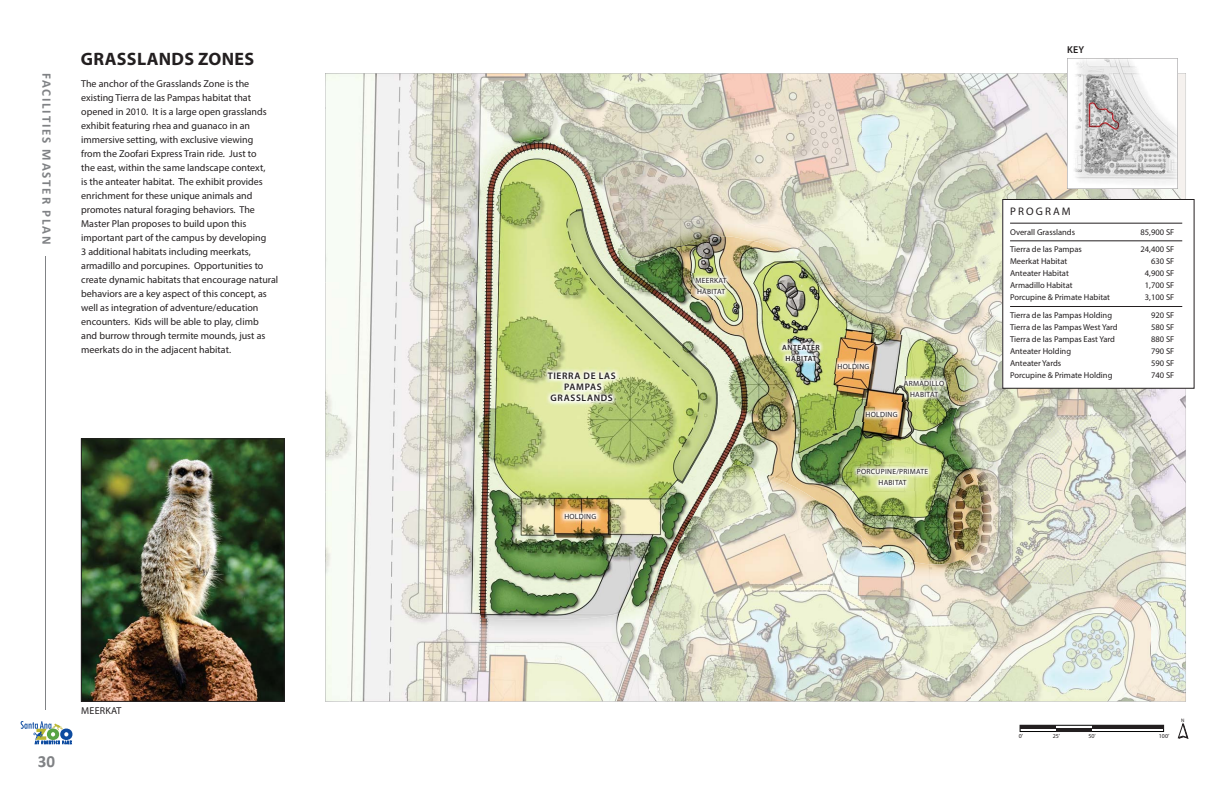
<style>
.page{position:relative;width:1224px;height:792px;background:#fff}
.page>*{position:absolute;margin:0;border:0;box-sizing:border-box;transform-origin:0 0}
.t1{font:700 18px "Myriad Pro";letter-spacing:.02em;color:#231f20}
.t2{font:700 17px "Calibri";color:#808285}
.t3{font:700 13px "Calibri";letter-spacing:.14em;color:#808285}
.t4{font:11px "Myriad Pro";letter-spacing:.19em;color:#231f20}
.t5{font:10px/14px "Myriad Pro";color:#231f20}
.t6{font:10px "Myriad Pro";letter-spacing:.02em;color:#231f20}
.t7{font:600 10px "Myriad Pro";color:#231f20}
.t8{font:600 9.5px/11px "Myriad Pro";letter-spacing:.07em;color:#231f20;text-align:center}
.t9{font:8.5px "Myriad Pro";color:#231f20}
.t10{font:7.5px/11px "Myriad Pro";letter-spacing:.04em;color:#231f20;text-align:center}
.t11{font:600 7.5px/11px "Myriad Pro";letter-spacing:.07em;color:#231f20;text-align:center}
.t12{font:6px "Myriad Pro";color:#231f20}
.t13{font:5px "Myriad Pro";color:#231f20}
</style>
<div class="page">
<svg style="left:21px;top:721px;width:51px;height:23px"></svg>
<img style="left:479px;top:178px;width:491px;height:419px">
<img style="left:83px;top:441px;width:199px;height:259px">
<div style="left:81px;top:439px;width:203px;height:263px;border:1px solid #231f20"></div>
<img style="left:1194px;top:199px;width:1px;height:190px">
<img style="left:361px;top:108px;width:144px;height:175px">
<img style="left:504px;top:108px;width:359px;height:70px">
<img style="left:863px;top:108px;width:215px;height:140px">
<img style="left:576px;top:178px;width:287px;height:70px">
<img style="left:1078px;top:189px;width:72px;height:511px">
<img style="left:616px;top:248px;width:64px;height:19px">
<img style="left:755px;top:248px;width:248px;height:35px">
<img style="left:361px;top:282px;width:118px;height:210px">
<img style="left:791px;top:282px;width:212px;height:36px">
<img style="left:827px;top:317px;width:176px;height:36px">
<img style="left:935px;top:352px;width:144px;height:140px">
<img style="left:684px;top:457px;width:143px;height:243px">
<img style="left:361px;top:492px;width:144px;height:208px">
<img style="left:827px;top:492px;width:36px;height:208px">
<img style="left:970px;top:492px;width:109px;height:208px">
<img style="left:648px;top:527px;width:36px;height:173px">
<img style="left:863px;top:527px;width:108px;height:173px">
<img style="left:504px;top:597px;width:144px;height:103px">
<img style="left:325px;top:73px;width:742px;height:35px">
<img style="left:1150px;top:73px;width:36px;height:629px">
<img style="left:360px;top:700px;width:791px;height:2px">
<img style="left:325px;top:108px;width:36px;height:593px">
<svg style="left:1022px;top:728px;width:140px;height:1px"></svg>
<div style="left:1020px;top:725px;width:144px;height:7px;border:1px solid #010202"></div>
<hr style="left:1020px;top:725px;width:36px;height:3px;background:#231f20">
<hr style="left:1056px;top:728px;width:36px;height:4px;background:#231f20">
<hr style="left:1092px;top:725px;width:72px;height:3px;background:#231f20">
<svg style="left:1178px;top:723px;width:10px;height:16px"></svg>
<div style="left:1003px;top:199px;width:191px;height:189px;background:#fff"></div>
<hr style="left:1010px;top:223px;width:172px;height:1px;background:#231f20">
<hr style="left:1010px;top:241px;width:172px;height:1px;background:#231f20">
<hr style="left:1010px;top:306px;width:172px;height:1px;background:#231f20">
<div style="left:1003px;top:199px;width:191px;height:190px;border:1px solid #231f20"></div>
<svg style="left:1067px;top:58px;width:111px;height:131px"></svg>
<img style="left:1089px;top:102px;width:30px;height:28px">
<hr style="left:45px;top:257px;width:1px;height:453px;background:#808285">
<img style="left:543px;top:368px;width:77px;height:38px">
<img style="left:778px;top:340px;width:46px;height:25px">
<img style="left:853px;top:464px;width:79px;height:26px">
<img style="left:900px;top:376px;width:48px;height:26px">
<img style="left:861px;top:407px;width:41px;height:14px">
<img style="left:833px;top:359px;width:41px;height:14px">
<img style="left:691px;top:274px;width:40px;height:25px">
<img style="left:560px;top:509px;width:40px;height:15px">
<h3 class="t3" style="left:52px;top:73px;width:173px;rotate:90deg">FACILITIES MASTER PLAN</h3>
<h1 class="t1" style="left:81px;top:53px;width:175px">GRASSLANDS ZONES</h1>
<p class="t5" style="left:81px;top:78px;width:199px">The anchor of the Grasslands Zone is the existing Tierra de las Pampas habitat that opened in 2010. It is a large open grasslands exhibit featuring rhea and guanaco in an immersive setting, with exclusive viewing<br>from the Zoofari Express Train ride. Just to<br>the east, within the same landscape context,<br>is the anteater habitat. The exhibit provides enrichment for these unique animals and promotes natural foraging behaviors. The Master Plan proposes to build upon this important part of the campus by developing<br>3 additional habitats including meerkats, armadillo and porcupines. Opportunities to create dynamic habitats that encourage natural behaviors are a key aspect of this concept, as well as integration of adventure/education encounters. Kids will be able to play, climb<br>and burrow through termite mounds, just as meerkats do in the adjacent habitat.</p>
<h2 class="t2" style="left:38px;top:755px;width:19px">30</h2>
<p class="t6" style="left:81px;top:707px;width:42px">MEERKAT</p>
<p class="t8" style="left:548px;top:371px;width:69px">TIERRA DE LAS<br>PAMPAS<br>GRASSLANDS</p>
<p class="t10" style="left:564px;top:512px;width:33px">HOLDING</p>
<p class="t10" style="left:695px;top:276px;width:33px;text-align:left">MEERKAT<br>HABITAT</p>
<p class="t11" style="left:782px;top:341px;width:39px">ANTEATER<br>HABITAT</p>
<p class="t10" style="left:838px;top:361px;width:33px">HOLDING</p>
<p class="t10" style="left:904px;top:379px;width:42px">ARMADILLO<br>HABITAT</p>
<p class="t10" style="left:866px;top:409px;width:33px">HOLDING</p>
<p class="t10" style="left:857px;top:467px;width:73px">PORCUPINE/PRIMATE<br>HABITAT</p>
<p class="t7" style="left:1067px;top:43px;width:19px">KEY</p>
<p class="t4" style="left:1010px;top:207px;width:62px">PROGRAM</p>
<p class="t9" style="left:1010px;top:229px;width:66px">Overall Grasslands</p>
<p class="t9" style="left:1141px;top:229px;width:35px">85,900 SF</p>
<p class="t9" style="left:1010px;top:246px;width:73px">Tierra de las Pampas</p>
<p class="t9" style="left:1141px;top:246px;width:35px">24,400 SF</p>
<p class="t9" style="left:1010px;top:258px;width:59px">Meerkat Habitat</p>
<p class="t9" style="left:1151px;top:258px;width:25px">630 SF</p>
<p class="t9" style="left:1010px;top:270px;width:60px">Anteater Habitat</p>
<p class="t9" style="left:1145px;top:270px;width:31px">4,900 SF</p>
<p class="t9" style="left:1010px;top:282px;width:64px">Armadillo Habitat</p>
<p class="t9" style="left:1145px;top:282px;width:31px">1,700 SF</p>
<p class="t9" style="left:1010px;top:294px;width:102px">Porcupine &amp; Primate Habitat</p>
<p class="t9" style="left:1145px;top:294px;width:31px">3,100 SF</p>
<p class="t9" style="left:1010px;top:312px;width:104px">Tierra de las Pampas Holding</p>
<p class="t9" style="left:1151px;top:312px;width:25px">920 SF</p>
<p class="t9" style="left:1010px;top:324px;width:109px">Tierra de las Pampas West Yard</p>
<p class="t9" style="left:1151px;top:324px;width:25px">580 SF</p>
<p class="t9" style="left:1010px;top:336px;width:106px">Tierra de las Pampas East Yard</p>
<p class="t9" style="left:1151px;top:336px;width:25px">880 SF</p>
<p class="t9" style="left:1010px;top:348px;width:63px">Anteater Holding</p>
<p class="t9" style="left:1151px;top:348px;width:25px">790 SF</p>
<p class="t9" style="left:1010px;top:360px;width:53px">Anteater Yards</p>
<p class="t9" style="left:1151px;top:360px;width:25px">590 SF</p>
<p class="t9" style="left:1010px;top:372px;width:104px">Porcupine &amp; Primate Holding</p>
<p class="t9" style="left:1151px;top:372px;width:25px">740 SF</p>
<p class="t12" style="left:1019px;top:734px;width:6px">0’</p>
<p class="t12" style="left:1053px;top:734px;width:9px">25’</p>
<p class="t12" style="left:1159px;top:734px;width:12px">100’</p>
<p class="t12" style="left:1088px;top:734px;width:9px">50’</p>
<p class="t13" style="left:1181px;top:719px;width:5px">N</p>
</div>
